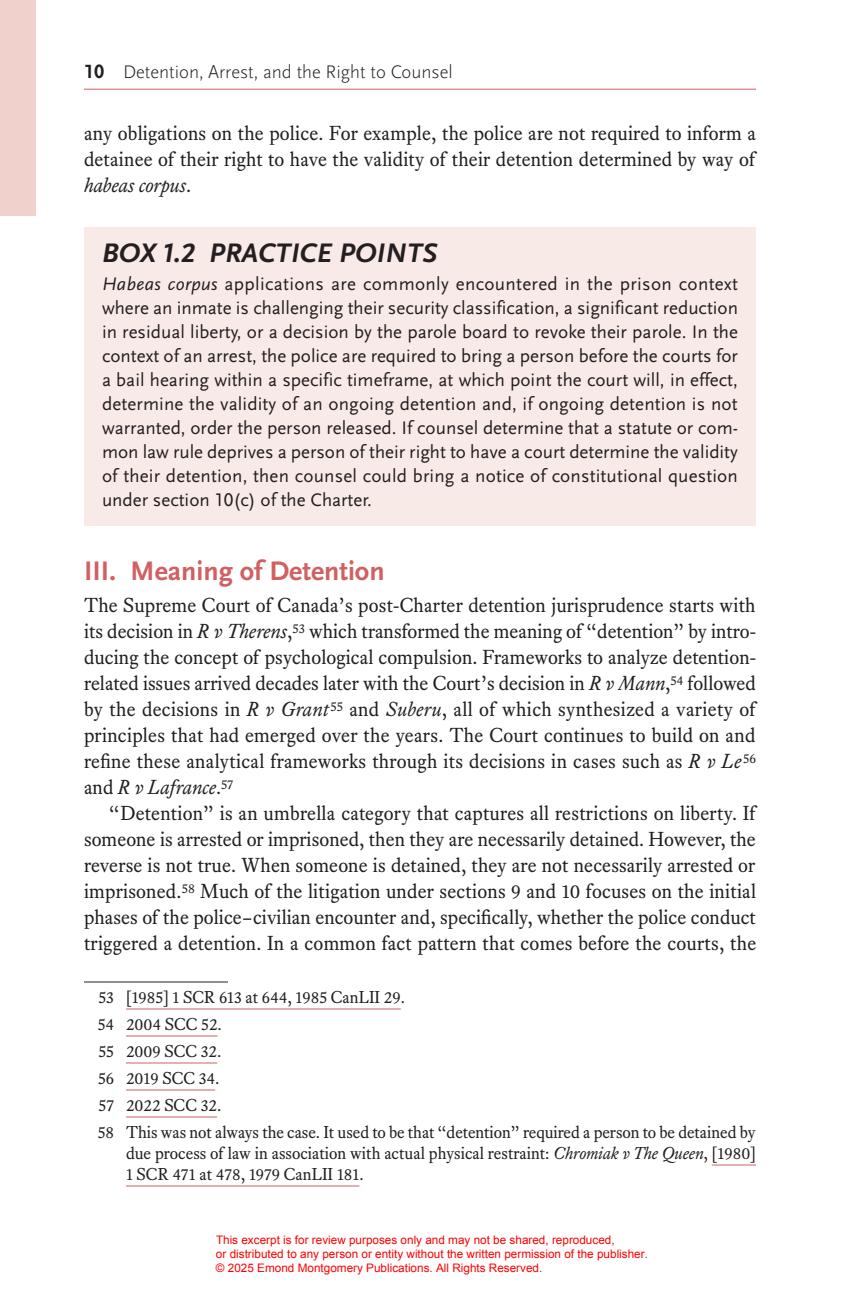
<style>
.page{position:relative;width:864px;height:1296px;background:#fff}
.page>*{position:absolute;margin:0;border:0;box-sizing:border-box;transform-origin:0 0}
.t1{font:700 28px "Scala Sans OT";color:#d16062}
.t2{font:italic 700 28px "Scala Sans OT";letter-spacing:.01em;color:#231f20}
.t3{font:20px/26px "Equity Text B";letter-spacing:.01em;color:#231f20;text-align:justify}
.t4{font:19px/24px "Scala Sans OT";letter-spacing:.005em;color:#231f20;text-align:justify}
.t5{font:300 19px "Scala Sans OT";color:#231f20}
.t6{font:17px/27px "Equity Text B";color:#231f20}
.t7{font:11.8px/14px "Arial";color:#f00}
.s1{font-weight:700;font-size:20px}
.s2{font-style:italic}
</style>
<div class="page">
<hr style="left:84px;top:89px;width:672px;height:1px;background:#d16062">
<div style="left:0;top:0;width:36px;height:216px;background:#f0d1cb"></div>
<div style="left:84px;top:227px;width:672px;height:56px;background:#f8eae7"></div>
<div style="left:84px;top:262px;width:672px;height:263px;background:#f8eae7"></div>
<hr style="left:84px;top:982px;width:144px;height:1px;background:#231f20">
<hr style="left:126px;top:1009px;width:275px;height:1px;background:#d16062">
<hr style="left:126px;top:1036px;width:92px;height:1px;background:#d16062">
<hr style="left:126px;top:1063px;width:91px;height:1px;background:#d16062">
<hr style="left:126px;top:1090px;width:89px;height:1px;background:#d16062">
<hr style="left:126px;top:1117px;width:91px;height:1px;background:#d16062">
<hr style="left:712px;top:1165px;width:44px;height:1px;background:#d16062">
<hr style="left:126px;top:1186px;width:233px;height:1px;background:#d16062">
<p class="t5" style="left:84px;top:61px;width:370px"><span class="s1">10</span> Detention, Arrest, and the Right to Counsel</p>
<p class="t3" style="left:84px;top:120px;width:674px">any obligations on the police. For example, the police are not required to inform a detainee of their right to have the validity of their detention determined by way of <span class="s2">habeas corpus</span>.</p>
<h1 class="t2" style="left:102px;top:237px;width:337px">BOX 1.2 PRACTICE POINTS</h1>
<p class="t4" style="left:102px;top:272px;width:638px"><span class="s2">Habeas corpus</span> applications are commonly encountered in the prison context where an inmate is challenging their security classification, a significant reduction in residual liberty, or a decision by the parole board to revoke their parole. In the context of an arrest, the police are required to bring a person before the courts for a bail hearing within a specific timeframe, at which point the court will, in effect, determine the validity of an ongoing detention and, if ongoing detention is not warranted, order the person released. If counsel determine that a statute or com&shy;mon law rule deprives a person of their right to have a court determine the validity of their detention, then counsel could bring a notice of constitutional question under section 10(c) of the Charter.</p>
<h1 class="t1" style="left:84px;top:555px;width:302px">III. Meaning of Detention</h1>
<p class="t3" style="left:84px;top:592px;width:674px">The Supreme Court of Canada’s post-Charter detention jurisprudence starts with its decision in <span class="s2">R v Therens</span>,<sup>53</sup> which transformed the meaning of “detention” by intro&shy;ducing the concept of psychological compulsion. Frameworks to analyze detention&shy;related issues arrived decades later with the Court’s decision in <span class="s2">R v Mann</span>,<sup>54</sup> followed by the decisions in <span class="s2">R v Grant</span> <sup>55</sup> and <span class="s2">Suberu</span>, all of which synthesized a variety of principles that had emerged over the years. The Court continues to build on and refine these analytical frameworks through its decisions in cases such as <span class="s2">R v Le</span> <sup>56 </sup>and <span class="s2">R v Lafrance</span>.<sup>57</sup></p>
<p class="t3" style="left:84px;top:800px;width:674px;text-indent:24px">“Detention” is an umbrella category that captures all restrictions on liberty. If someone is arrested or imprisoned, then they are necessarily detained. However, the reverse is not true. When someone is detained, they are not necessarily arrested or imprisoned.<sup>58</sup> Much of the litigation under sections 9 and 10 focuses on the initial phases of the police–civilian encounter and, specifically, whether the police conduct triggered a detention. In a common fact pattern that comes before the courts, the</p>
<p class="t6" style="left:98px;top:984px;width:659px">53 [1985] 1 SCR 613 at 644, 1985 CanLII 29.<br>54 2004 SCC 52.<br>55 2009 SCC 32.<br>56 2019 SCC 34.<br>57 2022 SCC 32.<br>58 This was not always the case. It used to be that “detention” required a person to be detained by</p>
<p class="t6" style="left:126px;top:1143px;width:632px;line-height:21px">due process of law in association with actual physical restraint: <span class="s2">Chromiak v The Queen</span>, [1980]<br>1 SCR 471 at 478, 1979 CanLII 181.</p>
<p class="t7" style="left:216px;top:1233px;width:433px">This excerpt is for review purposes only and may not be shared, reproduced,<br>or distributed to any person or entity without the written permission of the publisher. © 2025 Emond Montgomery Publications. All Rights Reserved.</p>
</div>
